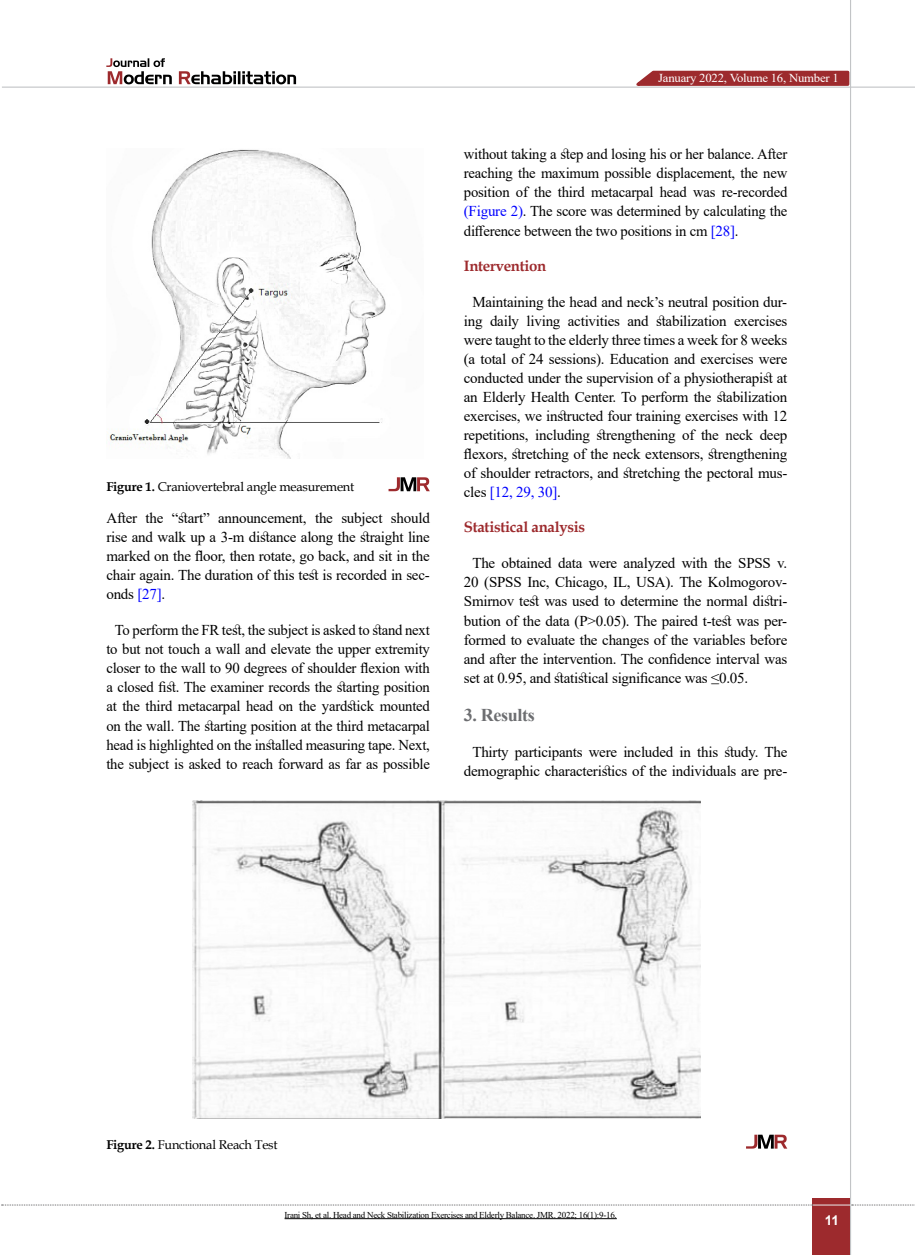
<style>
.page{position:relative;width:915px;height:1255px;background:#fff}
.page>*{position:absolute;margin:0;border:0;box-sizing:border-box;transform-origin:0 0}
.t1{font:700 18px "Times New Roman";letter-spacing:-.02em;color:#6d6e71}
.t2{font:15px/19px "Times New Roman";letter-spacing:-.015em;color:#000;text-align:justify}
.t3{font:700 15px "Book Antiqua";letter-spacing:-.02em;color:#9d2a2d}
.t4{font:700 13.5px "Arial";color:#fff}
.t5{font:12.75px "Book Antiqua";letter-spacing:-.015em;color:#000}
.t6{font:12.15px "Times New Roman";letter-spacing:-.015em;color:#fff;scale:1.05 1}
.t7{font:9px "Times New Roman";letter-spacing:-.03em;color:#000}
.s1{font-weight:700}
.s2{color:#00f}
</style>
<div class="page">
<div style="left:812px;top:1198px;width:38px;height:56px;background:#9d2a2d"></div>
<hr style="left:849px;top:0;width:1px;height:1254px;background:#c2c4c6">
<hr style="left:2px;top:87px;width:912px;height:1px;background:#c2c4c6">
<hr style="left:812px;top:1204px;width:38px;height:1px;background:#ebebec">
<svg style="left:2px;top:1204px;width:810px;height:1px"></svg>
<svg style="left:851px;top:1204px;width:64px;height:1px"></svg>
<svg style="left:179px;top:71px;width:117px;height:13px"></svg>
<svg style="left:106px;top:58px;width:66px;height:26px"></svg>
<img style="left:109px;top:149px;width:277px;height:309px">
<svg style="left:388px;top:477px;width:41px;height:14px"></svg>
<img style="left:193px;top:800px;width:507px;height:318px">
<svg style="left:746px;top:1134px;width:41px;height:14px"></svg>
<hr style="left:284px;top:1218px;width:332px;height:1px;background:#000">
<svg style="left:629px;top:69px;width:221px;height:18px;background:#b05658"></svg>
<p class="t5" style="left:106px;top:478px;width:249px"><span class="s1">Figure 1.</span> Craniovertebral angle measurement</p>
<p class="t2" style="left:106px;top:508px;width:325px">After the “start” announcement, the subject should rise and walk up a 3-m distance along the straight line marked on the floor, then rotate, go back, and sit in the chair again. The duration of this test is recorded in sec&shy;onds <span class="s2">[27]</span>.</p>
<p class="t2" style="left:106px;top:620px;width:325px;text-align:center">To perform the FR test, the subject is asked to stand next to but not touch a wall and elevate the upper extremity closer to the wall to 90 degrees of shoulder flexion with a closed fist. The examiner records the starting position at the third metacarpal head on the yardstick mounted on the wall. The starting position at the third metacarpal head is highlighted on the installed measuring tape. Next, the subject is asked to reach forward as far as possible</p>
<p class="t6" style="left:658px;top:69px;width:174px">January 2022, Volume 16, Number 1</p>
<p class="t2" style="left:463px;top:144px;width:325px">without taking a step and losing his or her balance. After reaching the maximum possible displacement, the new position of the third metacarpal head was re-recorded <span class="s2">(Figure 2)</span>. The score was determined by calculating the difference between the two positions in cm <span class="s2">[28]</span>.</p>
<p class="t3" style="left:463px;top:255px;width:84px">Intervention</p>
<p class="t2" style="left:463px;top:291px;width:325px;text-indent:9px">Maintaining the head and neck’s neutral position dur&shy;ing daily living activities and stabilization exercises were taught to the elderly three times a week for 8 weeks (a total of 24 sessions). Education and exercises were conducted under the supervision of a physiotherapist at an Elderly Health Center. To perform the stabilization exercises, we instructed four training exercises with 12 repetitions, including strengthening of the neck deep flexors, stretching of the neck extensors, strengthening of shoulder retractors, and stretching the pectoral mus&shy;cles <span class="s2">[12, 29, 30]</span>.</p>
<p class="t3" style="left:463px;top:517px;width:123px">Statistical analysis</p>
<p class="t2" style="left:463px;top:553px;width:325px;text-indent:9px">The obtained data were analyzed with the SPSS v.<br>20 (SPSS Inc, Chicago, IL, USA). The Kolmogorov-Smirnov test was used to determine the normal distri&shy;bution of the data (P&gt;0.05). The paired t-test was per&shy;formed to evaluate the changes of the variables before and after the intervention. The confidence interval was set at 0.95, and statistical significance was ≤0.05.</p>
<p class="t1" style="left:463px;top:702px;width:72px">3. Results</p>
<p class="t2" style="left:463px;top:742px;width:325px;text-align:center">Thirty participants were included in this study. The demographic characteristics of the individuals are pre-</p>
<p class="t5" style="left:106px;top:1135px;width:173px"><span class="s1">Figure 2.</span> Functional Reach Test</p>
<p class="t7" style="left:284px;top:1208px;width:334px">Irani Sh, et al. Head and Neck Stabilization Exercises and Elderly Balance. JMR. 2022; 16(1):9-16.</p>
<p class="t4" style="left:824px;top:1210px;width:16px">11</p>
</div>
